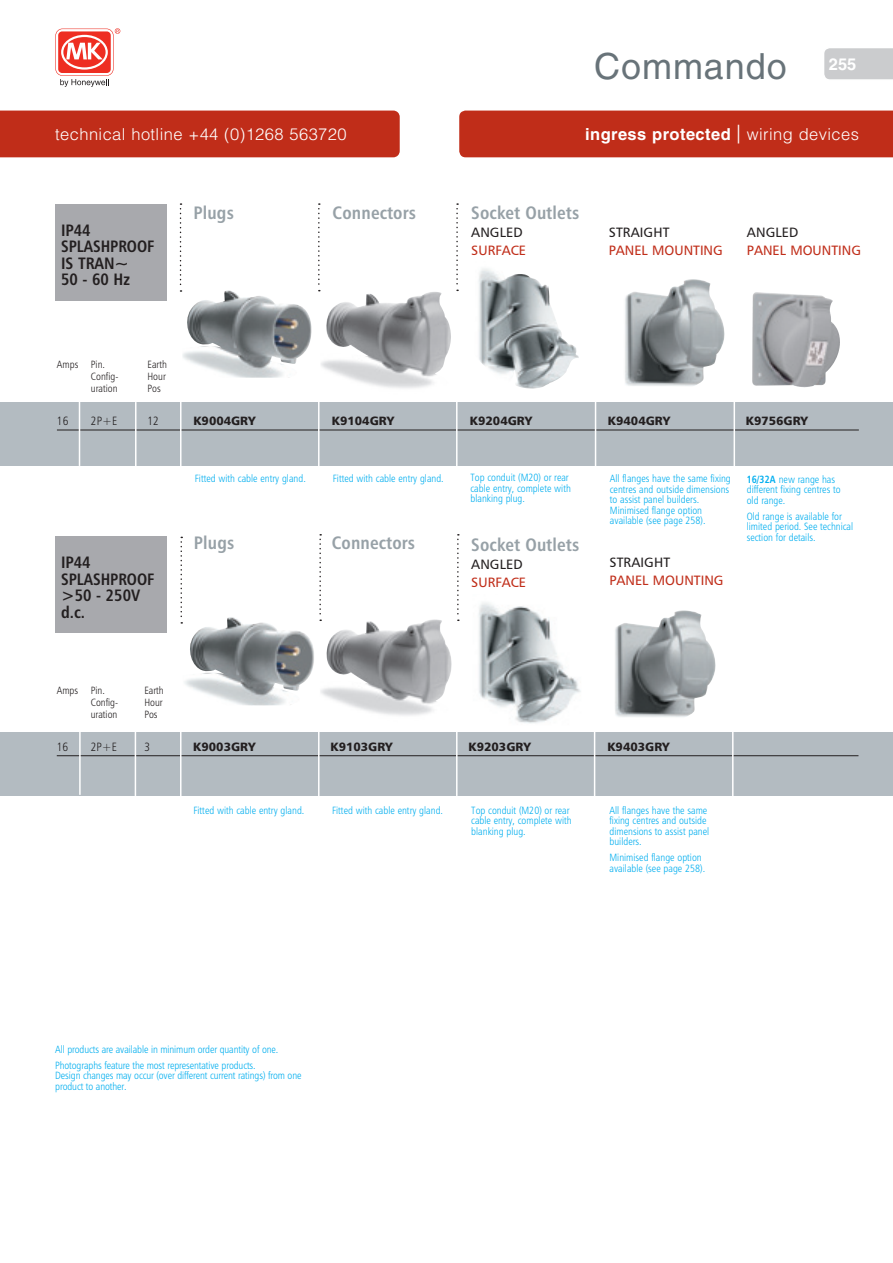
<style>
.page{position:relative;width:893px;height:1263px;background:#fff}
.page>*{position:absolute;margin:0;border:0;box-sizing:border-box;transform-origin:0 0}
.t1{font:36px "Helvetica LT Std";letter-spacing:.025em;color:#687379}
.t2{font:18px "Humanist 777 BT Bold Condensed B";letter-spacing:.01em;color:#97a1a7}
.t3{font:16.5px/16.5px "Humanist 777 BT Bold Condensed B";color:#231f20}
.t4{font:300 16.5px "Helvetica LT Std";letter-spacing:.025em;color:#fff}
.t5{font:700 16.5px "Helvetica LT Std";letter-spacing:.025em;color:#fff}
.t6{font:13.5px "Humanist 777 BT Roman B";color:#c02d19}
.t7{font:13.5px "Humanist 777 BT Roman B";letter-spacing:.01em;color:#231f20}
.t8{font:12px "Humanist 777 BT Black B";color:#231f20}
.t9{font:12px "Humanist 777 BT Light Condensed B";color:#231f20}
.t10{font:10.5px/10.5px "Humanist 777 BT Light Condensed B";color:#00aeef}
.t11{font:10.5px "Humanist 777 BT Light Condensed B";color:#231f20}
.s1{font-weight:400;font-size:24.75px}
.s2{font-weight:300}
.s3{font-family:"Humanist 777 BT Bold Condensed B"}
</style>
<div class="page">
<div style="left:459px;top:111px;width:434px;height:46px;background:#c02d19"></div>
<svg style="left:824px;top:48px;width:69px;height:32px;background:#cdcecf"></svg>
<div style="left:0;top:111px;width:400px;height:46px;background:#c02d19"></div>
<svg style="left:55px;top:28px;width:65px;height:59px"></svg>
<img style="left:615px;top:610px;width:101px;height:107px">
<img style="left:478px;top:602px;width:103px;height:121px">
<img style="left:320px;top:619px;width:132px;height:97px">
<img style="left:184px;top:617px;width:130px;height:88px">
<div style="left:55px;top:536px;width:112px;height:97px;background:#a8a9ad"></div>
<img style="left:625px;top:279px;width:100px;height:107px">
<img style="left:478px;top:268px;width:101px;height:121px">
<img style="left:321px;top:292px;width:130px;height:96px">
<img style="left:182px;top:290px;width:130px;height:88px">
<div style="left:55px;top:204px;width:112px;height:97px;background:#a8a9ad"></div>
<img style="left:752px;top:292px;width:75px;height:95px">
<div style="left:0;top:402px;width:893px;height:64px;background:#b3bbc1"></div>
<div style="left:0;top:732px;width:893px;height:64px;background:#b3bbc1"></div>
<svg style="left:457px;top:534px;width:2px;height:87px"></svg>
<svg style="left:319px;top:534px;width:2px;height:87px"></svg>
<svg style="left:180px;top:537px;width:2px;height:87px"></svg>
<svg style="left:456px;top:203px;width:2px;height:88px"></svg>
<svg style="left:318px;top:203px;width:2px;height:88px"></svg>
<svg style="left:180px;top:203px;width:2px;height:89px"></svg>
<hr style="left:57px;top:430px;width:802px;height:1px;background:#231f20">
<hr style="left:57px;top:755px;width:801px;height:1px;background:#231f20">
<hr style="left:180px;top:727px;width:2px;height:72px;background:#fff">
<hr style="left:79px;top:730px;width:2px;height:65px;background:#fff">
<hr style="left:135px;top:731px;width:1px;height:65px;background:#fff">
<hr style="left:318px;top:726px;width:2px;height:73px;background:#fff">
<hr style="left:456px;top:726px;width:2px;height:70px;background:#fff">
<hr style="left:594px;top:726px;width:1px;height:73px;background:#fff">
<hr style="left:732px;top:725px;width:1px;height:74px;background:#fff">
<hr style="left:180px;top:396px;width:2px;height:72px;background:#fff">
<hr style="left:79px;top:402px;width:1px;height:64px;background:#fff">
<hr style="left:135px;top:402px;width:2px;height:64px;background:#fff">
<hr style="left:318px;top:397px;width:2px;height:70px;background:#fff">
<hr style="left:456px;top:399px;width:2px;height:68px;background:#fff">
<hr style="left:595px;top:397px;width:1px;height:70px;background:#fff">
<hr style="left:734px;top:397px;width:1px;height:73px;background:#fff">
<h1 class="t1" style="left:594px;top:46px;width:264px">Commando <sup>255</sup></h1>
<h3 class="t4" style="left:55px;top:124px;width:293px">technical hotline +44 (0)1268 563720</h3>
<h3 class="t5" style="left:585px;top:124px;width:275px">ingress protected <span class="s1">|</span> <span class="s2">wiring devices</span></h3>
<h3 class="t3" style="left:61px;top:222px;width:95px">IP44<br>SPLASHPROOF<br>IS TRAN~<br>50 - 60 Hz</h3>
<h2 class="t2" style="left:193px;top:201px;width:42px">Plugs</h2>
<h2 class="t2" style="left:333px;top:201px;width:85px">Connectors</h2>
<h2 class="t2" style="left:471px;top:201px;width:109px">Socket Outlets</h2>
<p class="t7" style="left:471px;top:224px;width:53px">ANGLED</p>
<p class="t6" style="left:471px;top:241px;width:56px">SURFACE</p>
<p class="t7" style="left:609px;top:224px;width:62px">STRAIGHT</p>
<p class="t6" style="left:609px;top:242px;width:115px">PANEL MOUNTING</p>
<p class="t7" style="left:747px;top:224px;width:53px">ANGLED</p>
<p class="t6" style="left:747px;top:242px;width:115px">PANEL MOUNTING</p>
<p class="t11" style="left:57px;top:358px;width:73px">Amps Pin. E</p>
<p class="t11" style="left:152px;top:358px;width:16px">arth</p>
<p class="t11" style="left:91px;top:370px;width:29px">Config-</p>
<p class="t11" style="left:148px;top:370px;width:20px">Hour</p>
<p class="t11" style="left:91px;top:382px;width:28px">uration</p>
<p class="t11" style="left:148px;top:382px;width:15px">Pos</p>
<p class="t9" style="left:57px;top:414px;width:13px">16</p>
<p class="t9" style="left:91px;top:414px;width:25px">2P+E</p>
<p class="t9" style="left:148px;top:414px;width:13px">12</p>
<p class="t8" style="left:193px;top:413px;width:64px">K9004GRY</p>
<p class="t8" style="left:332px;top:413px;width:64px">K9104GRY</p>
<p class="t8" style="left:470px;top:413px;width:64px">K9204GRY</p>
<p class="t8" style="left:608px;top:413px;width:64px">K9404GRY</p>
<p class="t8" style="left:746px;top:413px;width:64px">K9756GRY</p>
<h3 class="t3" style="left:61px;top:554px;width:95px">IP44<br>SPLASHPROOF &gt;50 - 250V d.c.</h3>
<p class="t10" style="left:471px;top:472px;width:102px">Top conduit (M20) or rear cable entry, complete with blanking plug.</p>
<p class="t10" style="left:195px;top:473px;width:112px">Fitted with cable entry gland.</p>
<p class="t10" style="left:333px;top:473px;width:112px">Fitted with cable entry gland.</p>
<p class="t10" style="left:610px;top:473px;width:122px">All flanges have the same fixing centres and outside dimensions to assist panel builders.<br>M inimised flange option available (see page 258).</p>
<p class="t10" style="left:747px;top:474px;width:95px"><span class="s3">16/32A</span> new range has different fixing centres to old range.</p>
<p class="t10" style="left:747px;top:511px;width:108px">Old range is available for limited period. See technical section for details.</p>
<h2 class="t2" style="left:194px;top:532px;width:42px">Plugs</h2>
<h2 class="t2" style="left:332px;top:532px;width:85px">Connectors</h2>
<h2 class="t2" style="left:471px;top:533px;width:109px">Socket Outlets</h2>
<p class="t7" style="left:471px;top:556px;width:53px">ANGLED</p>
<p class="t6" style="left:471px;top:574px;width:56px">SURFACE</p>
<p class="t7" style="left:609px;top:554px;width:62px">STRAIGHT</p>
<p class="t6" style="left:609px;top:572px;width:115px">PANEL MOUNTING</p>
<p class="t11" style="left:57px;top:684px;width:71px">Amps Pin. E</p>
<p class="t11" style="left:149px;top:684px;width:16px">arth</p>
<p class="t11" style="left:91px;top:696px;width:29px">Config-</p>
<p class="t11" style="left:144px;top:696px;width:20px">Hour</p>
<p class="t11" style="left:91px;top:708px;width:28px">uration</p>
<p class="t11" style="left:144px;top:708px;width:15px">Pos</p>
<p class="t9" style="left:57px;top:739px;width:13px">16</p>
<p class="t9" style="left:91px;top:739px;width:25px">2P+E</p>
<p class="t9" style="left:144px;top:739px;width:7px">3</p>
<p class="t8" style="left:193px;top:739px;width:64px">K9003GRY</p>
<p class="t8" style="left:331px;top:739px;width:64px">K9103GRY</p>
<p class="t8" style="left:469px;top:739px;width:64px">K9203GRY</p>
<p class="t8" style="left:607px;top:739px;width:64px">K9403GRY</p>
<p class="t10" style="left:193px;top:805px;width:112px">Fitted with cable entry gland.</p>
<p class="t10" style="left:332px;top:805px;width:112px">Fitted with cable entry gland.</p>
<p class="t10" style="left:609px;top:805px;width:101px">All flanges have the same fixing centres and outside dimensions to assist panel builders.</p>
<p class="t10" style="left:609px;top:852px;width:97px">M inimised flange option available (see page 258).</p>
<p class="t10" style="left:471px;top:805px;width:102px">Top conduit (M20) or rear cable entry, complete with blanking plug.</p>
<p class="t10" style="left:55px;top:1041px;width:225px;line-height:16px">All products are available in minimum order quantity of one.<br>Photographs feature the most representative products.</p>
<p class="t10" style="left:55px;top:1070px;width:248px">Design changes may occur (over different current ratings) from one product to another.</p>
</div>
